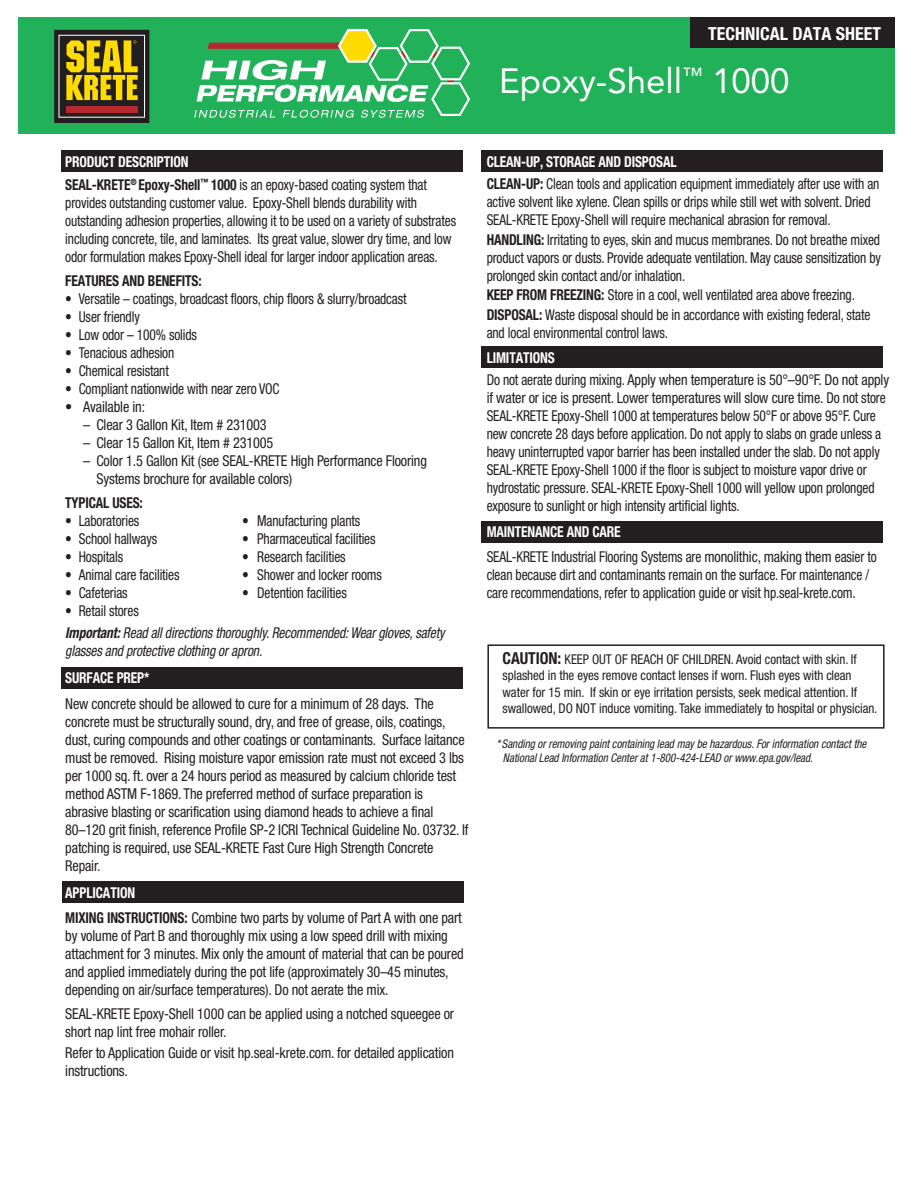
<style>
.page{position:relative;width:918px;height:1188px;background:#fff}
.page>*{position:absolute;margin:0;border:0;box-sizing:border-box;transform-origin:0 0}
.t1{font:34.8px "Avenir";color:#fff}
.t2{font:700 condensed 18px "Helvetica Neue";color:#fff}
.t3{font:condensed 15px/18px "Helvetica Neue";letter-spacing:-.01em;color:#231f20;scale:.9 1}
.t4{font:condensed 15px/18px "Helvetica Neue";letter-spacing:-.01em;color:#231f20;scale:.95 1}
.t5{font:italic condensed 15px/22.5px "Helvetica Neue";letter-spacing:-.01em;color:#231f20;scale:.9 1}
.t6{font:700 condensed 15px "Helvetica Neue";letter-spacing:-.01em;color:#fff;scale:.9 1}
.t7{font:700 condensed 15px "Helvetica Neue";letter-spacing:-.01em;color:#231f20;scale:.9 1}
.t8{font:condensed 13.5px/16.2px "Helvetica Neue";letter-spacing:-.005em;color:#231f20;scale:.96 1}
.t9{font:italic condensed 12px/14.4px "Helvetica Neue";color:#231f20;scale:.92 1}
.s1{font-weight:700;color:#fff}
.s2{font-weight:700}
.s3{font-style:normal}
.s4{font-weight:700;font-size:16.5px}
</style>
<div class="page">
<div style="left:18px;top:17px;width:877px;height:117px;background:#21b259"></div>
<div style="left:690px;top:17px;width:205px;height:31px;background:#231f20"></div>
<svg style="left:65px;top:41px;width:73px;height:71px"></svg>
<div style="left:54px;top:30px;width:95px;height:93px;border:10px solid #231f20"></div>
<div style="left:59px;top:35px;width:86px;height:83px;border:1px solid #fff"></div>
<svg style="left:66px;top:40px;width:72px;height:60px;background:#ac950c"></svg>
<div style="left:66px;top:107px;width:72px;height:6px;background:#b7282e"></div>
<div style="left:62px;top:667px;width:401px;height:21px;background:#231f20"></div>
<div style="left:62px;top:150px;width:401px;height:21px;background:#231f20"></div>
<div style="left:481px;top:150px;width:401px;height:21px;background:#231f20"></div>
<div style="left:482px;top:347px;width:401px;height:21px;background:#231f20"></div>
<div style="left:482px;top:521px;width:401px;height:21px;background:#231f20"></div>
<div style="left:63px;top:882px;width:401px;height:21px;background:#231f20"></div>
<div style="left:487px;top:644px;width:398px;height:85px;border:2px solid #231f20"></div>
<svg style="left:194px;top:29px;width:277px;height:89px"></svg>
<p class="t2" style="left:708px;top:23px;width:174px">TECHNICAL DATA SHEET</p>
<h1 class="t1" style="left:499px;top:61px;width:292px">Epoxy-Shell<sup>™</sup> 1000</h1>
<p class="t3" style="left:65px;top:151px;width:403px;line-height:22.5px"><span class="s1">PRODUCT DESCRIPTION<br></span><span class="s2">SEAL-KRETE</span><sup>®</sup> <span class="s2">Epoxy-Shell</span><sup>™</sup> <span class="s2">1000</span> is an epoxy-based coating system that</p>
<p class="t3" style="left:65px;top:193px;width:436px">provides outstanding customer value. Epoxy-Shell blends durability with outstanding adhesion properties, allowing it to be used on a variety of substrates including concrete, tile, and laminates. Its great value, slower dry time, and low odor formulation makes Epoxy-Shell ideal for larger indoor application areas.</p>
<p class="t7" style="left:65px;top:271px;width:153px">FEATURES AND BENEFITS:</p>
<p class="t3" style="left:65px;top:289px;width:381px">• Versatile – coatings, broadcast floors, chip floors &amp; slurry/broadcast</p>
<p class="t3" style="left:65px;top:307px;width:84px">• User friendly</p>
<p class="t3" style="left:65px;top:325px;width:148px">• Low odor – 100% solids</p>
<p class="t3" style="left:65px;top:343px;width:123px">• Tenacious adhesion</p>
<p class="t3" style="left:65px;top:361px;width:117px">• Chemical resistant</p>
<p class="t3" style="left:65px;top:379px;width:240px">• Compliant nationwide with near zero VOC</p>
<p class="t4" style="left:65px;top:397px;width:86px">• Available in:</p>
<p class="t4" style="left:83px;top:415px;width:195px">– Clear 3 Gallon Kit, Item # 231003</p>
<p class="t4" style="left:83px;top:433px;width:202px">– Clear 15 Gallon Kit, Item # 231005</p>
<p class="t4" style="left:96px;top:451px;width:350px;text-indent:-13px">– Color 1.5 Gallon Kit (see SEAL-KRETE High Performance Flooring<br>Systems brochure for available colors)</p>
<p class="t7" style="left:65px;top:493px;width:88px">TYPICAL USES:</p>
<p class="t3" style="left:65px;top:511px;width:84px">• Laboratories</p>
<p class="t3" style="left:242px;top:511px;width:133px">• Manufacturing plants</p>
<p class="t3" style="left:65px;top:529px;width:104px">• School hallways</p>
<p class="t3" style="left:242px;top:529px;width:150px">• Pharmaceutical facilities</p>
<p class="t3" style="left:65px;top:547px;width:66px">• Hospitals</p>
<p class="t3" style="left:242px;top:547px;width:117px">• Research facilities</p>
<p class="t3" style="left:65px;top:565px;width:129px">• Animal care facilities</p>
<p class="t3" style="left:242px;top:565px;width:157px">• Shower and locker rooms</p>
<p class="t3" style="left:65px;top:583px;width:71px">• Cafeterias</p>
<p class="t3" style="left:242px;top:583px;width:118px">• Detention facilities</p>
<p class="t5" style="left:65px;top:599px;width:423px"><span class="s3">• Retail stores<br></span><span class="s2">Important:</span> Read all directions thoroughly. Recommended: Wear gloves, safety</p>
<p class="t5" style="left:65px;top:639px;width:220px">glasses and protective clothing or apron.</p>
<p class="t6" style="left:65px;top:669px;width:95px">SURFACE PREP*</p>
<p class="t4" style="left:65px;top:694px;width:426px">New concrete should be allowed to cure for a minimum of 28 days. The concrete must be structurally sound, dry, and free of grease, oils, coatings, dust, curing compounds and other coatings or contaminants. Surface laitance must be removed. Rising moisture vapor emission rate must not exceed 3 lbs per 1000 sq. ft. over a 24 hours period as measured by calcium chloride test method ASTM F-1869. The preferred method of surface preparation is abrasive blasting or scarification using diamond heads to achieve a final 80–120 grit finish, reference Profile SP-2 ICRI Technical Guideline No. 03732. If patching is required, use SEAL-KRETE Fast Cure High Strength Concrete Repair.</p>
<p class="t4" style="left:65px;top:879px;width:419px;line-height:25.5px"><span class="s1">APPLICATION<br></span><span class="s2">MIXING INSTRUCTIONS:</span> Combine two parts by volume of Part A with one part</p>
<p class="t4" style="left:65px;top:927px;width:421px">by volume of Part B and thoroughly mix using a low speed drill with mixing attachment for 3 minutes. Mix only the amount of material that can be poured and applied immediately during the pot life (approximately 30–45 minutes, depending on air/surface temperatures). Do not aerate the mix.</p>
<p class="t4" style="left:65px;top:1005px;width:411px">SEAL-KRETE Epoxy-Shell 1000 can be applied using a notched squeegee or short nap lint free mohair roller.</p>
<p class="t4" style="left:65px;top:1044px;width:411px">Refer to Application Guide or visit hp.seal-krete.com. for detailed application instructions.</p>
<p class="t3" style="left:487px;top:150px;width:438px;line-height:22.5px"><span class="s1">CLEAN-UP, STORAGE AND DISPOSAL<br></span><span class="s2">CLEAN-UP:</span> Clean tools and application equipment immediately after use with an</p>
<p class="t3" style="left:487px;top:193px;width:428px">active solvent like xylene. Clean spills or drips while still wet with solvent. Dried<br>SEAL-KRETE Epoxy-Shell will require mechanical abrasion for removal.</p>
<p class="t3" style="left:487px;top:230px;width:440px;text-align:justify"><span class="s2">HANDLING:</span> Irritating to eyes, skin and mucus membranes. Do not breathe mixed product vapors or dusts. Provide adequate ventilation. May cause sensitization by prolonged skin contact and/or inhalation.</p>
<p class="t3" style="left:487px;top:285px;width:428px;line-height:19.5px"><span class="s2">KEEP FROM FREEZING:</span> Store in a cool, well ventilated area above freezing.<br><span class="s2">DISPOSAL:</span> Waste disposal should be in accordance with existing federal, state</p>
<p class="t3" style="left:487px;top:323px;width:203px">and local environmental control laws.</p>
<p class="t6" style="left:487px;top:349px;width:77px">LIMITATIONS</p>
<p class="t3" style="left:487px;top:371px;width:449px">Do not aerate during mixing. Apply when temperature is 50°–90°F. Do not apply if water or ice is present. Lower temperatures will slow cure time. Do not store SEAL-KRETE Epoxy-Shell 1000 at temperatures below 50°F or above 95°F. Cure new concrete 28 days before application. Do not apply to slabs on grade unless a heavy uninterrupted vapor barrier has been installed under the slab. Do not apply SEAL-KRETE Epoxy-Shell 1000 if the floor is subject to moisture vapor drive or hydrostatic pressure. SEAL-KRETE Epoxy-Shell 1000 will yellow upon prolonged exposure to sunlight or high intensity artificial lights.</p>
<p class="t6" style="left:487px;top:523px;width:150px">MAINTENANCE AND CARE</p>
<p class="t3" style="left:487px;top:548px;width:435px">SEAL-KRETE Industrial Flooring Systems are monolithic, making them easier to clean because dirt and contaminants remain on the surface. For maintenance / care recommendations, refer to application guide or visit hp.seal-krete.com.</p>
<p class="t8" style="left:503px;top:651px;width:392px"><span class="s4">CAUTION:</span> KEEP OUT OF REACH OF CHILDREN. Avoid contact with skin. If splashed in the eyes remove contact lenses if worn. Flush eyes with clean water for 15 min. If skin or eye irritation persists, seek medical attention. If swallowed, DO NOT induce vomiting. Take immediately to hospital or physician.</p>
<p class="t9" style="left:503px;top:736px;width:397px;text-indent:-7px">* Sanding or removing paint containing lead may be hazardous. For information contact the<br>National Lead Information Center at 1-800-424-LEAD or www.epa.gov/lead.</p>
</div>
